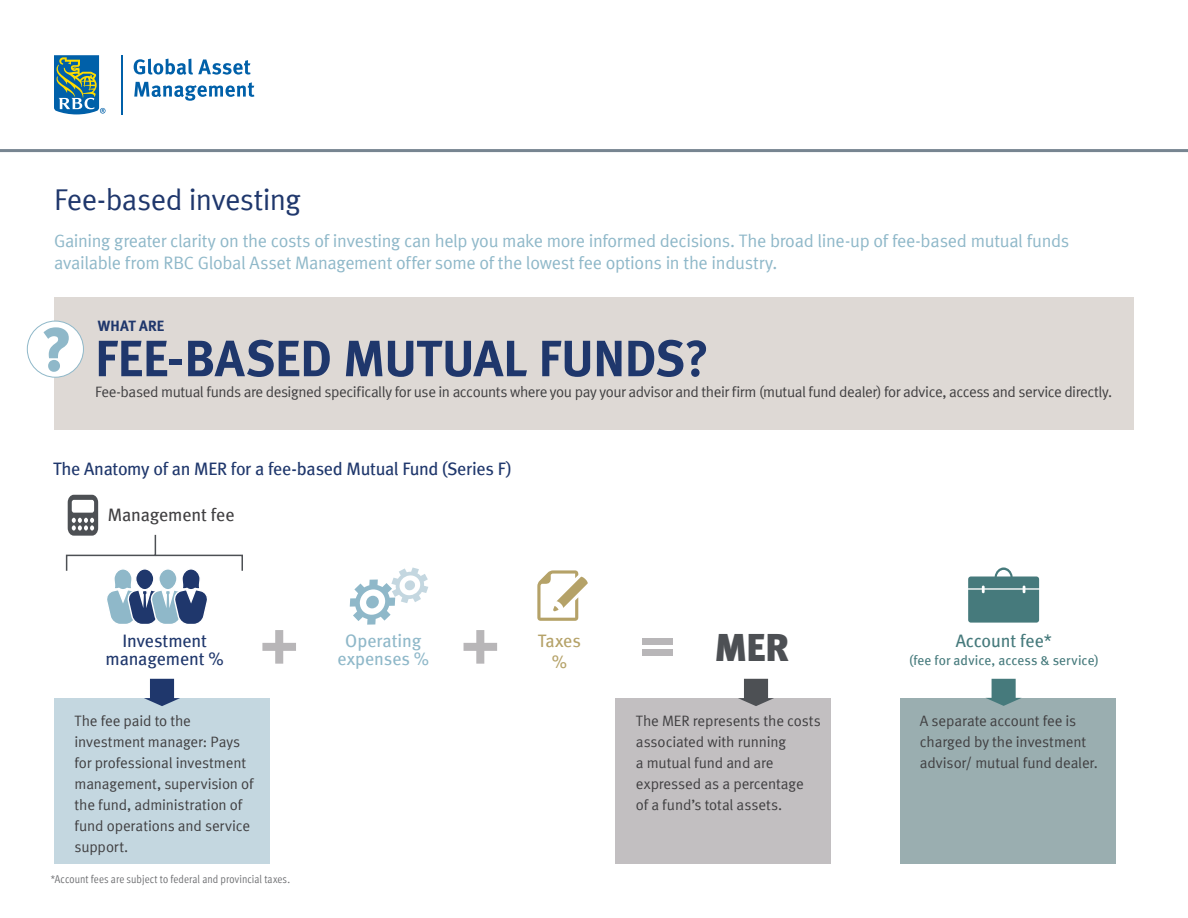
<style>
.page{position:relative;width:1188px;height:918px;background:#fff}
.page>*{position:absolute;margin:0;border:0;box-sizing:border-box;transform-origin:0 0}
.Sidebar_Title{font:51px "Meta Bold LF";letter-spacing:-.005em;color:#1f376c}
.t1{font:38.4px "Meta Black LF";color:#4d5054}
.Primary_Headline{font:30px "Meta Normal LF";letter-spacing:-.015em;color:#1f376c}
.Intro_text{font:18px/22.5px "Meta Normal LF";letter-spacing:-.015em;color:#8fb8c9}
.Subhead{font:18px/18px "Meta Book LF";letter-spacing:-.01em;color:#1f376c;text-align:center}
.t2{font:18px/18px "Meta Book LF";color:#8fb8c9;text-align:center}
.t3{font:18px "Meta Book LF";letter-spacing:-.005em;color:#414042}
.t4{font:18px "Meta Book LF";letter-spacing:-.005em;color:#467a7c}
.t5{font:18px/21px "Meta Book LF";letter-spacing:-.01em;color:#b5a268;text-align:center}
.Body{font:15px/21px "Meta Normal LF";letter-spacing:-.01em;color:#414042}
.Sidebar_Body{font:15px "Meta Normal LF";letter-spacing:-.03em;color:#414042}
.Sidebar_Title-2{font:15px "Meta Bold LF";letter-spacing:.01em;color:#1f376c}
.t6{font:13.5px "Meta Book LF";letter-spacing:.005em;color:#467a7c}
.Trademark{font:11.25px "Meta Cond Normal LF";letter-spacing:.005em;color:#6d6e71}
</style>
<div class="page">
<svg style="left:54px;top:55px;width:52px;height:59px"></svg>
<hr style="left:122px;top:55px;width:1px;height:59px;background:#0060a9">
<svg style="left:134px;top:59px;width:117px;height:16px"></svg>
<svg style="left:134px;top:82px;width:120px;height:19px"></svg>
<hr style="left:0;top:149px;width:1188px;height:3px;background:#778591">
<div style="left:55px;top:297px;width:1079px;height:133px;background:#ded9d5"></div>
<div style="left:27px;top:321px;width:56px;height:56px;background:#fff;border-radius:50%"></div>
<div style="left:27px;top:321px;width:57px;height:57px;border:1px solid #8fb8c9;border-radius:50%"></div>
<svg style="left:44px;top:327px;width:25px;height:45px"></svg>
<div style="left:900px;top:698px;width:215px;height:166px;background:#9aaeb0"></div>
<div style="left:616px;top:698px;width:215px;height:166px;background:#c2bfc1"></div>
<div style="left:54px;top:698px;width:216px;height:166px;background:#c4d7e0"></div>
<svg style="left:986px;top:679px;width:36px;height:27px"></svg>
<svg style="left:738px;top:679px;width:36px;height:27px"></svg>
<svg style="left:144px;top:679px;width:36px;height:27px"></svg>
<svg style="left:350px;top:567px;width:78px;height:58px"></svg>
<div style="left:643px;top:649px;width:30px;height:7px;background:#b8b6b8"></div>
<div style="left:643px;top:638px;width:30px;height:7px;background:#b8b6b8"></div>
<svg style="left:262px;top:630px;width:34px;height:34px"></svg>
<svg style="left:464px;top:630px;width:33px;height:34px"></svg>
<svg style="left:537px;top:570px;width:51px;height:51px"></svg>
<svg style="left:65px;top:495px;width:178px;height:129px"></svg>
<svg style="left:968px;top:567px;width:71px;height:56px"></svg>
<p class="Primary_Headline" style="left:54px;top:183px;width:248px">Fee-based investing</p>
<p class="Intro_text" style="left:54px;top:229px;width:1017px">Gaining greater clarity on the costs of investing can help you make more informed decisions. The broad line-up of fee-based mutual funds available from RBC Global Asset Management offer some of the lowest fee options in the industry.</p>
<p class="Sidebar_Title-2" style="left:98px;top:317px;width:68px">WHAT ARE</p>
<p class="Sidebar_Title" style="left:95px;top:328px;width:615px">FEE-BASED MUTUAL FUNDS?</p>
<p class="Sidebar_Body" style="left:95px;top:383px;width:1019px">Fee-based mutual funds are designed specifically for use in accounts where you pay your advisor and their firm (mutual fund dealer) for advice, access and service directly.</p>
<p class="Subhead" style="left:53px;top:459px;width:460px">The Anatomy of an MER for a fee-based Mutual Fund (Series F)</p>
<p class="t3" style="left:108px;top:504px;width:128px">Management fee</p>
<p class="Subhead" style="left:106px;top:632px;width:120px">Investment management %</p>
<p class="t2" style="left:338px;top:632px;width:93px">Operating expenses %</p>
<p class="t5" style="left:538px;top:631px;width:44px">Taxes %</p>
<p class="Body" style="left:75px;top:710px;width:181px">The fee paid to the investment manager: Pays for professional investment management, supervision of the fund, administration of fund operations and service support.</p>
<p class="Trademark" style="left:51px;top:873px;width:241px">*Account fees are subject to federal and provincial taxes.</p>
<p class="t1" style="left:715px;top:624px;width:76px">MER</p>
<p class="Body" style="left:636px;top:710px;width:187px">The MER represents the costs associated with running<br>a mutual fund and are expressed as a percentage<br>of a fund’s total assets.</p>
<p class="t4" style="left:956px;top:630px;width:98px">Account fee*</p>
<p class="t6" style="left:909px;top:652px;width:191px">(fee for advice, access &amp; service)</p>
<p class="Body" style="left:920px;top:710px;width:180px">A separate account fee is charged by the investment advisor/ mutual fund dealer.</p>
</div>
